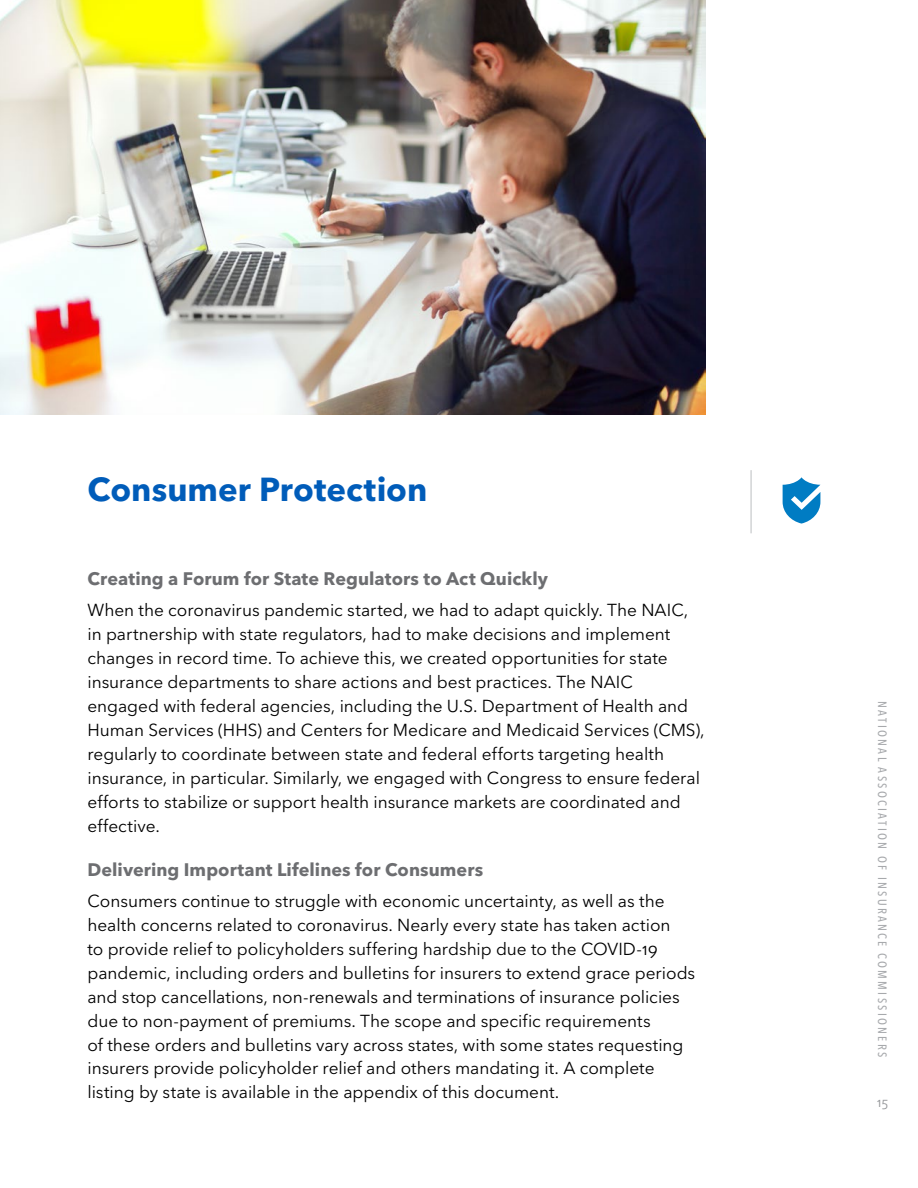
<style>
.page{position:relative;width:918px;height:1188px;background:#fff}
.page>*{position:absolute;margin:0;border:0;box-sizing:border-box;transform-origin:0 0}
.t1{font:700 33px "Avenir Next LT Pro";color:#005cb9}
.t2{font:700 18px "Avenir Next LT Pro";letter-spacing:.005em;color:#6d6e71}
.t3{font:17.25px/24px "Avenir Next LT Pro";color:#000}
.t4{font:13.5px "Avenir Next LT Pro";color:#939598}
.t5{font:500 condensed 12px "Avenir Next LT Pro";letter-spacing:.19em;color:#a7a9ac}
</style>
<div class="page">
<hr style="left:751px;top:470px;width:1px;height:63px;background:#bcbec0">
<svg style="left:783px;top:477px;width:37px;height:47px"></svg>
<img style="left:0;top:0;width:705px;height:415px">
<h1 class="t1" style="left:87px;top:469px;width:341px">Consumer Protection</h1>
<p class="t2" style="left:87px;top:568px;width:462px">Creating a Forum for State Regulators to Act Quickly</p>
<p class="t3" style="left:87px;top:598px;width:619px">When the coronavirus pandemic started, we had to adapt quickly. The NAIC, in partnership with state regulators, had to make decisions and implement changes in record time. To achieve this, we created opportunities for state insurance departments to share actions and best practices. The NAIC engaged with federal agencies, including the U.S. Department of Health and Human Services (HHS) and Centers for Medicare and Medicaid Services (CMS), regularly to coordinate between state and federal efforts targeting health insurance, in particular. Similarly, we engaged with Congress to ensure federal efforts to stabilize or support health insurance markets are coordinated and effective.</p>
<p class="t2" style="left:87px;top:858px;width:397px">Delivering Important Lifelines for Consumers</p>
<p class="t3" style="left:87px;top:889px;width:609px">Consumers continue to struggle with economic uncertainty, as well as the health concerns related to coronavirus. Nearly every state has taken action<br>to provide relief to policyholders suffering hardship due to the COVID-19 pandemic, including orders and bulletins for insurers to extend grace periods and stop cancellations, non-renewals and terminations of insurance policies due to non-payment of premiums. The scope and specific requirements<br>of these orders and bulletins vary across states, with some states requesting insurers provide policyholder relief and others mandating it. A complete listing by state is available in the appendix of this document.</p>
<p class="t5" style="left:890px;top:701px;width:358px;rotate:90deg">NATIONAL ASSOCIATION OF INSURANCE COMMISSIONERS</p>
<p class="t4" style="left:877px;top:1094px;width:13px">15</p>
</div>
